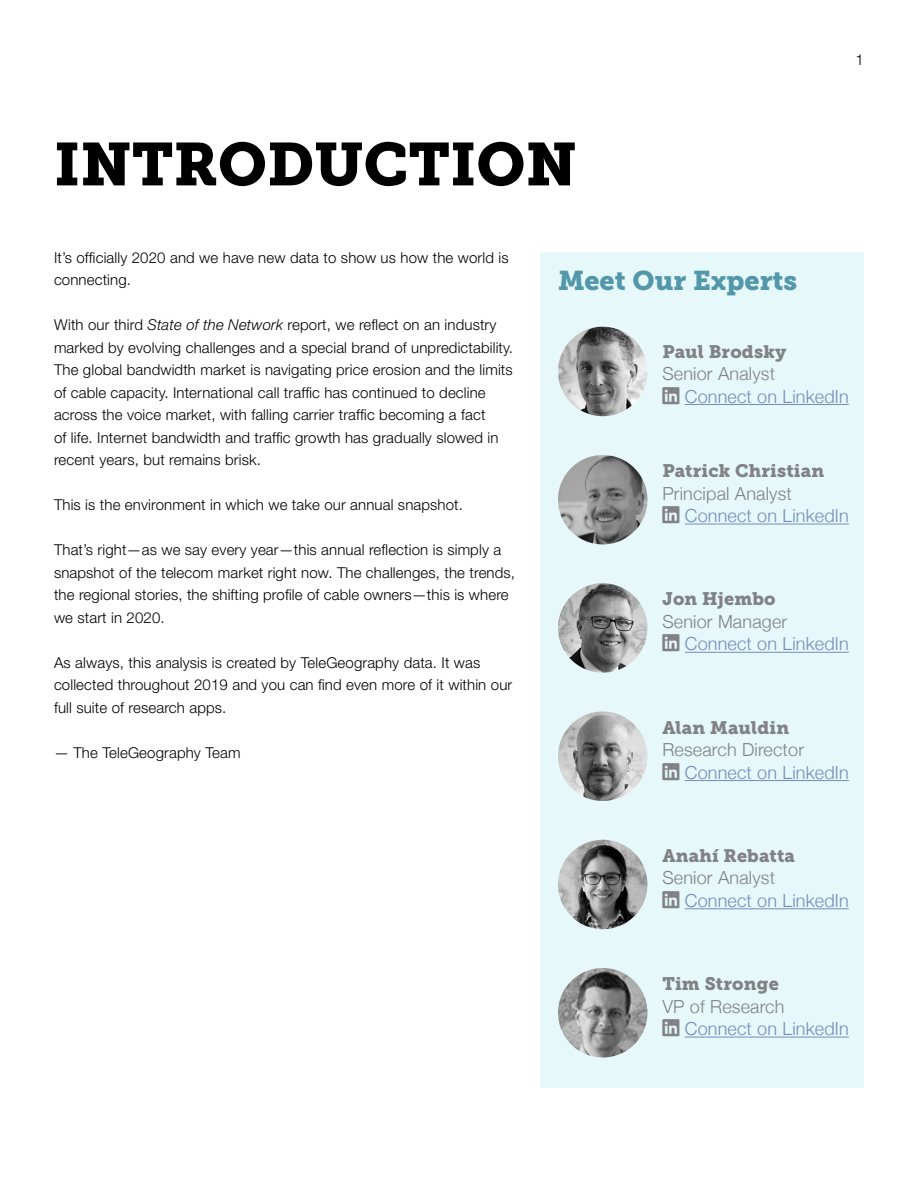
<style>
.page{position:relative;width:918px;height:1188px;background:#fff}
.page>*{position:absolute;margin:0;border:0;box-sizing:border-box;transform-origin:0 0}
.t1{font:60px "Museo Slab 900";color:#000}
.t2{font:27px "Museo Slab 900";color:#5397aa}
.t3{font:300 18px "Helvetica Neue";letter-spacing:.01em;color:#748cbd}
.t4{font:300 18px "Helvetica Neue";letter-spacing:.01em;color:#808285}
.t5{font:18px "Museo Slab 900";letter-spacing:.01em;color:#808285}
.t6{font:300 15px/22.5px "Helvetica Neue LT Pro";letter-spacing:.01em;color:#000}
.s1{font-style:italic}
</style>
<div class="page">
<div style="left:540px;top:252px;width:324px;height:835px;background:#e6f8f9"></div>
<img style="left:558px;top:583px;width:89px;height:90px;border-radius:45px">
<img style="left:558px;top:327px;width:89px;height:89px">
<img style="left:558px;top:968px;width:89px;height:90px;border-radius:45px">
<img style="left:558px;top:711px;width:89px;height:90px;border-radius:45px">
<img style="left:558px;top:840px;width:89px;height:89px;border-radius:45px">
<img style="left:558px;top:455px;width:89px;height:89px;border-radius:45px">
<hr style="left:685px;top:404px;width:164px;height:1px;background:#748cbd">
<hr style="left:685px;top:524px;width:164px;height:1px;background:#748cbd">
<hr style="left:685px;top:652px;width:164px;height:1px;background:#748cbd">
<hr style="left:685px;top:780px;width:164px;height:1px;background:#748cbd">
<hr style="left:685px;top:908px;width:164px;height:1px;background:#748cbd">
<hr style="left:685px;top:1037px;width:164px;height:1px;background:#748cbd">
<p class="t6" style="left:856px;top:48px;width:10px">1</p>
<h1 class="t1" style="left:54px;top:130px;width:525px">INTRODUCTION</h1>
<p class="t6" style="left:54px;top:246px;width:456px">It’s officially 2020 and we have new data to show us how the world is connecting.</p>
<p class="t6" style="left:54px;top:313px;width:461px">With our third <span class="s1">State of the Network</span> report, we reflect on an industry marked by evolving challenges and a special brand of unpredictability.<br>The global bandwidth market is navigating price erosion and the limits of cable capacity. International call traffic has continued to decline across the voice market, with falling carrier traffic becoming a fact<br>of life. Internet bandwidth and traffic growth has gradually slowed in recent years, but remains brisk.</p>
<p class="t6" style="left:54px;top:493px;width:411px">This is the environment in which we take our annual snapshot.</p>
<p class="t6" style="left:54px;top:538px;width:463px">That’s right—as we say every year—this annual reflection is simply a snapshot of the telecom market right now. The challenges, the trends, the regional stories, the shifting profile of cable owners—this is where we start in 2020.</p>
<p class="t6" style="left:54px;top:651px;width:460px">As always, this analysis is created by TeleGeography data. It was collected throughout 2019 and you can find even more of it within our full suite of research apps.</p>
<p class="t6" style="left:54px;top:741px;width:188px">— The TeleGeography Team</p>
<h2 class="t2" style="left:558px;top:265px;width:241px">Meet Our Experts</h2>
<p class="t5" style="left:662px;top:341px;width:125px">Paul Brodsky</p>
<p class="t4" style="left:662px;top:359px;width:114px">Senior Analyst</p>
<p class="t3" style="left:685px;top:382px;width:165px">Connect on LinkedIn</p>
<p class="t5" style="left:662px;top:460px;width:163px">Patrick Christian</p>
<p class="t4" style="left:662px;top:479px;width:131px">Principal Analyst</p>
<p class="t3" style="left:685px;top:501px;width:165px">Connect on LinkedIn</p>
<p class="t5" style="left:662px;top:589px;width:115px">Jon Hjembo</p>
<p class="t4" style="left:662px;top:607px;width:126px">Senior Manager</p>
<p class="t3" style="left:685px;top:630px;width:165px">Connect on LinkedIn</p>
<p class="t5" style="left:662px;top:717px;width:128px">Alan Mauldin</p>
<p class="t4" style="left:662px;top:735px;width:143px">Research Director</p>
<p class="t3" style="left:685px;top:758px;width:165px">Connect on LinkedIn</p>
<p class="t5" style="left:662px;top:845px;width:134px">Anahí Rebatta</p>
<p class="t4" style="left:662px;top:864px;width:114px">Senior Analyst</p>
<p class="t3" style="left:685px;top:886px;width:165px">Connect on LinkedIn</p>
<p class="t5" style="left:662px;top:973px;width:118px">Tim Stronge</p>
<p class="t4" style="left:662px;top:992px;width:124px">VP of Research</p>
<p class="t3" style="left:685px;top:1014px;width:165px">Connect on LinkedIn</p>
</div>
